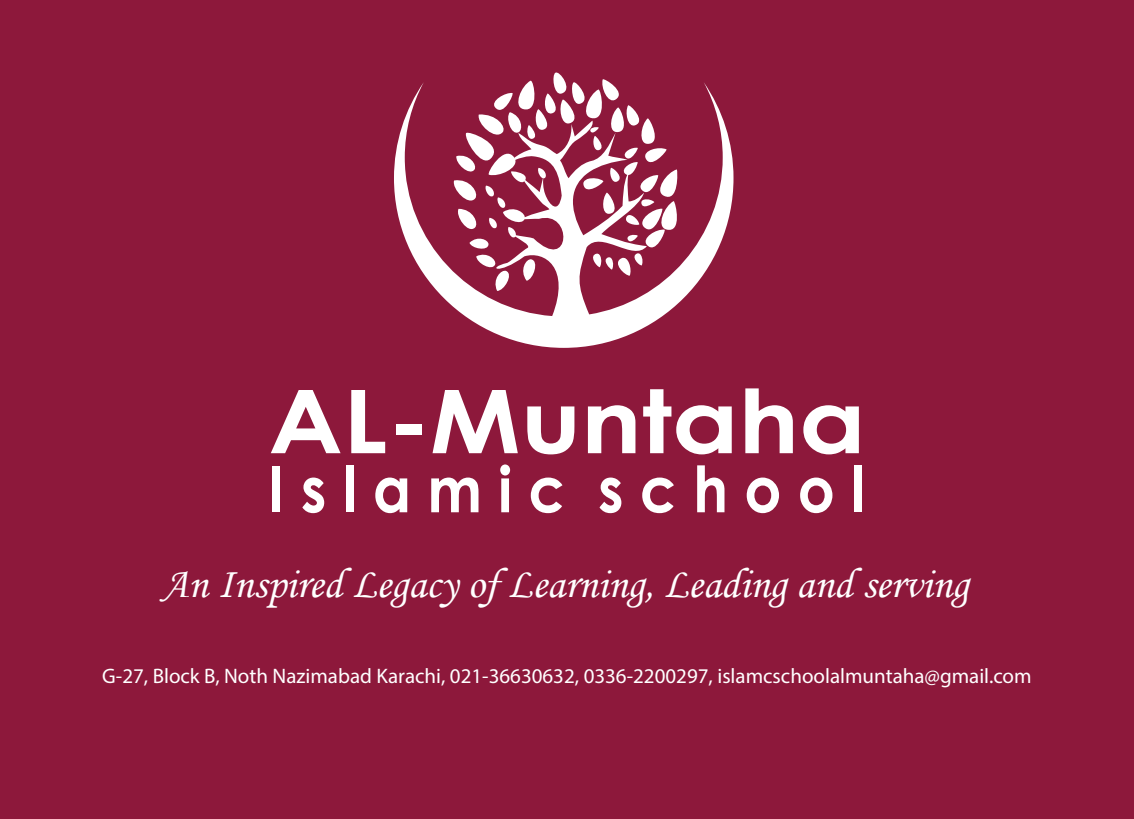
<style>
.page{position:relative;width:1134px;height:819px;background:#8d183b}
.page>*{position:absolute;margin:0;border:0;box-sizing:border-box;transform-origin:0 0}
.t1{font:700 88.02px "Century Gothic";color:#fff;scale:1.15 1}
.t2{font:700 63.7px "Century Gothic";color:#fff;scale:.91 1}
.t3{font:42.88px "Monotype Corsiva";color:#fff}
.t4{font:21px "Myriad Pro";color:#fff}
</style>
<div class="page">
<svg style="left:394px;top:82px;width:340px;height:266px"></svg>
<svg style="left:452px;top:72px;width:231px;height:219px"></svg>
<h1 class="t1" style="left:268px;top:354px;width:521px">AL-Muntaha</h1>
<h2 class="t2" style="left:268px;top:441px;width:657px">I s l a m i c s c h o o l</h2>
<h3 class="t3" style="left:162px;top:558px;width:809px">An Inspired Legacy of Learning, Leading and serving</h3>
<p class="t4" style="left:102px;top:663px;width:931px">G-27, Block B, Noth Nazimabad Karachi, 021-36630632, 0336-2200297, islamcschoolalmuntaha@gmail.com</p>
</div>
